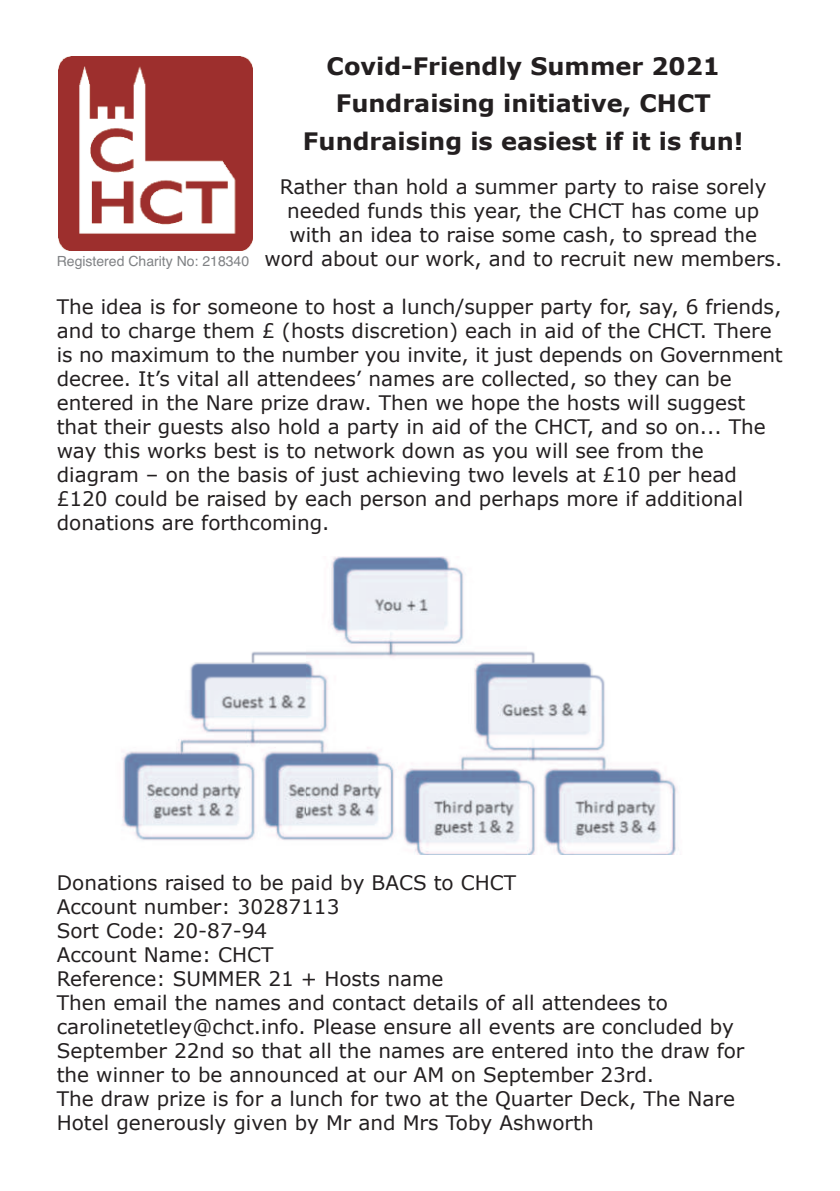
<style>
.page{position:relative;width:840px;height:1191px;background:#fff}
.page>*{position:absolute;margin:0;border:0;box-sizing:border-box;transform-origin:0 0}
.t1{font:700 24px/37.4px "Verdana";color:#231f20;text-align:center}
.t2{font:20px/24px "Verdana";color:#231f20}
.t3{font:14px "Helvetica";color:#808285}
</style>
<div class="page">
<img style="left:59px;top:57px;width:193px;height:194px">
<img style="left:122px;top:556px;width:556px;height:298px">
<p class="t1" style="left:303px;top:47px;width:442px">Covid-Friendly Summer 2021<br>Fundraising initiative, CHCT<br>Fundraising is easiest if it is fun!</p>
<p class="t2" style="left:264px;top:174px;width:519px;text-align:center">Rather than hold a summer party to raise sorely needed funds this year, the CHCT has come up with an idea to raise some cash, to spread the word about our work, and to recruit new members.</p>
<p class="t2" style="left:57px;top:294px;width:727px">The idea is for someone to host a lunch/supper party for, say, 6 friends, and to charge them £ (hosts discretion) each in aid of the CHCT. There is no maximum to the number you invite, it just depends on Government decree. It’s vital all attendees’ names are collected, so they can be entered in the Nare prize draw. Then we hope the hosts will suggest that their guests also hold a party in aid of the CHCT, and so on... The way this works best is to network down as you will see from the diagram – on the basis of just achieving two levels at £10 per head £120 could be raised by each person and perhaps more if additional donations are forthcoming.</p>
<p class="t3" style="left:57px;top:253px;width:194px">Registered Charity No: 218340</p>
<p class="t2" style="left:57px;top:870px;width:689px">Donations raised to be paid by BACS to CHCT<br>Account number: 30287113<br>Sort Code: 20-87-94<br>Account Name: CHCT<br>Reference: SUMMER 21 + Hosts name<br>Then email the names and contact details of all attendees to carolinetetley@chct.info. Please ensure all events are concluded by September 22nd so that all the names are entered into the draw for the winner to be announced at our AM on September 23rd.<br>The draw prize is for a lunch for two at the Quarter Deck, The Nare Hotel generously given by Mr and Mrs Toby Ashworth</p>
</div>
